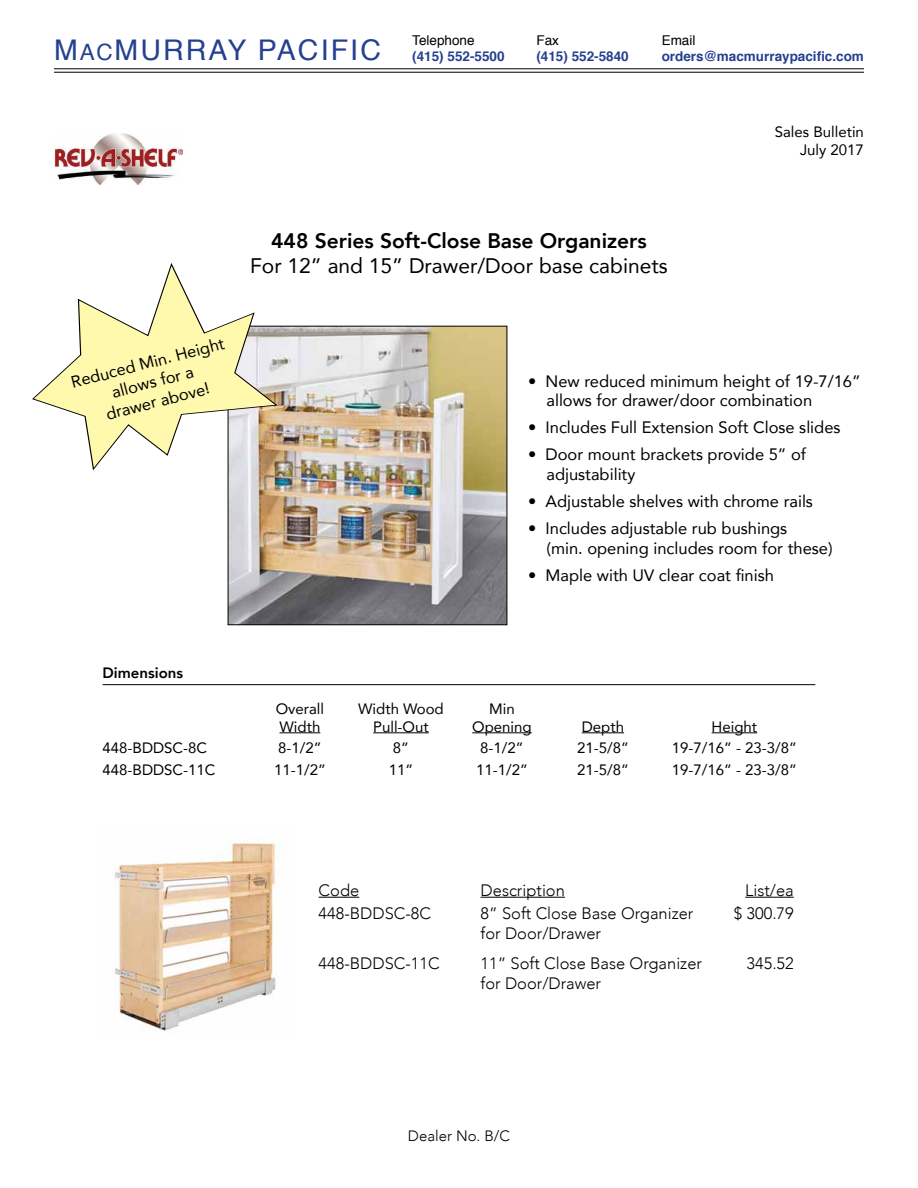
<style>
.page{position:relative;width:918px;height:1188px;background:#fff}
.page>*{position:absolute;margin:0;border:0;box-sizing:border-box;transform-origin:0 0}
.t1{font:28.5px "Helvetica";letter-spacing:.075em;color:#25408f}
.t2{font:21px "Avenir";color:#000}
.t3{font:800 21px "Avenir";color:#000}
.t4{font:16.5px/19.8px "Avenir";color:#000}
.t5{font:300 16.5px/19.8px "Avenir";color:#000}
.t6{font:15px/18px "Avenir";color:#000;text-align:center}
.t7{font:300 15px "Avenir";color:#000}
.t8{font:800 15px "Avenir";color:#000}
.t9{font:700 13.5px "Helvetica";color:#25408f}
.t10{font:13.5px "Helvetica";color:#000}
.s1{font-size:22.5px}
.s2{font-weight:700;font-size:13.5px}
</style>
<div class="page">
<hr style="left:54px;top:72px;width:810px;height:1px;background:#000">
<hr style="left:54px;top:68px;width:810px;height:1px;background:#000">
<img style="left:230px;top:328px;width:275px;height:295px">
<div style="left:228px;top:326px;width:279px;height:299px;border:1px solid #000"></div>
<svg style="left:32px;top:263px;width:251px;height:219px"></svg>
<hr style="left:280px;top:732px;width:40px;height:1px;background:#000">
<hr style="left:373px;top:732px;width:56px;height:1px;background:#000">
<hr style="left:472px;top:732px;width:60px;height:1px;background:#000">
<hr style="left:582px;top:732px;width:42px;height:1px;background:#000">
<hr style="left:712px;top:732px;width:45px;height:1px;background:#000">
<hr style="left:319px;top:897px;width:40px;height:1px;background:#000">
<hr style="left:481px;top:897px;width:84px;height:1px;background:#000">
<hr style="left:745px;top:897px;width:49px;height:1px;background:#000">
<hr style="left:103px;top:684px;width:712px;height:1px;background:#000">
<img style="left:54px;top:134px;width:128px;height:51px">
<img style="left:114px;top:842px;width:171px;height:189px">
<p class="t10" style="left:412px;top:29px;width:64px">Telephone</p>
<h1 class="t1" style="left:54px;top:28px;width:452px">M<span class="s1">AC</span>MURRAY PACIFIC <span class="s2">(415) 552-5500</span></h1>
<p class="t10" style="left:536px;top:29px;width:24px">Fax</p>
<p class="t9" style="left:536px;top:45px;width:94px">(415) 552-5840</p>
<p class="t10" style="left:662px;top:29px;width:35px">Email</p>
<p class="t9" style="left:662px;top:45px;width:204px">orders@macmurraypacific.com</p>
<p class="t6" style="left:775px;top:122px;width:91px;text-align:right">Sales Bulletin<br>July 2017</p>
<p class="t4" style="left:69px;top:373px;width:159px;text-align:center;rotate:-15deg">Reduced Min. Height allows for a<br>drawer above!</p>
<p class="t3" style="left:271px;top:224px;width:377px">448 Series Soft-Close Base Organizers</p>
<p class="t2" style="left:250px;top:249px;width:419px">For 12” and 15” Drawer/Door base cabinets</p>
<p class="t4" style="left:546px;top:370px;width:316px;text-indent:-18px">• New reduced minimum height of 19-7/16” allows for drawer/door combination</p>
<p class="t4" style="left:528px;top:417px;width:314px">• Includes Full Extension Soft Close slides</p>
<p class="t4" style="left:546px;top:444px;width:261px;text-indent:-18px">• Door mount brackets provide 5” of adjustability</p>
<p class="t4" style="left:528px;top:491px;width:286px">• Adjustable shelves with chrome rails</p>
<p class="t4" style="left:546px;top:518px;width:288px;text-indent:-18px">• Includes adjustable rub bushings<br>(min. opening includes room for these)</p>
<p class="t4" style="left:528px;top:565px;width:247px">• Maple with UV clear coat finish</p>
<p class="t8" style="left:103px;top:661px;width:82px">Dimensions</p>
<p class="t6" style="left:276px;top:699px;width:50px;text-align:left">Overall<br>Width</p>
<p class="t6" style="left:358px;top:699px;width:87px">Width Wood<br>Pull-Out</p>
<p class="t6" style="left:472px;top:699px;width:61px">Min<br>Opening</p>
<p class="t6" style="left:582px;top:717px;width:44px">Depth</p>
<p class="t6" style="left:712px;top:717px;width:47px">Height</p>
<p class="t6" style="left:103px;top:739px;width:106px">448-BDDSC-8C</p>
<p class="t6" style="left:278px;top:739px;width:45px">8-1/2”</p>
<p class="t6" style="left:393px;top:739px;width:18px">8”</p>
<p class="t6" style="left:480px;top:739px;width:45px">8-1/2”</p>
<p class="t6" style="left:577px;top:739px;width:53px">21-5/8”</p>
<p class="t6" style="left:672px;top:739px;width:127px">19-7/16” - 23-3/8”</p>
<p class="t6" style="left:103px;top:761px;width:114px">448-BDDSC-11C</p>
<p class="t6" style="left:274px;top:761px;width:53px">11-1/2”</p>
<p class="t6" style="left:389px;top:761px;width:26px">11”</p>
<p class="t6" style="left:476px;top:761px;width:53px">11-1/2”</p>
<p class="t6" style="left:577px;top:761px;width:53px">21-5/8”</p>
<p class="t6" style="left:672px;top:761px;width:127px">19-7/16” - 23-3/8”</p>
<p class="t5" style="left:319px;top:880px;width:42px">Code</p>
<p class="t5" style="left:481px;top:880px;width:86px">Description</p>
<p class="t5" style="left:745px;top:880px;width:50px">List/ea</p>
<p class="t5" style="left:319px;top:904px;width:114px">448-BDDSC-8C</p>
<p class="t5" style="left:481px;top:904px;width:214px">8” Soft Close Base Organizer for Door/Drawer</p>
<p class="t5" style="left:734px;top:904px;width:62px">$ 300.79</p>
<p class="t5" style="left:319px;top:953px;width:123px">448-BDDSC-11C</p>
<p class="t5" style="left:481px;top:953px;width:223px">11” Soft Close Base Organizer for Door/Drawer</p>
<p class="t5" style="left:747px;top:953px;width:49px">345.52</p>
<p class="t7" style="left:408px;top:1127px;width:104px">Dealer No. B/C</p>
</div>
